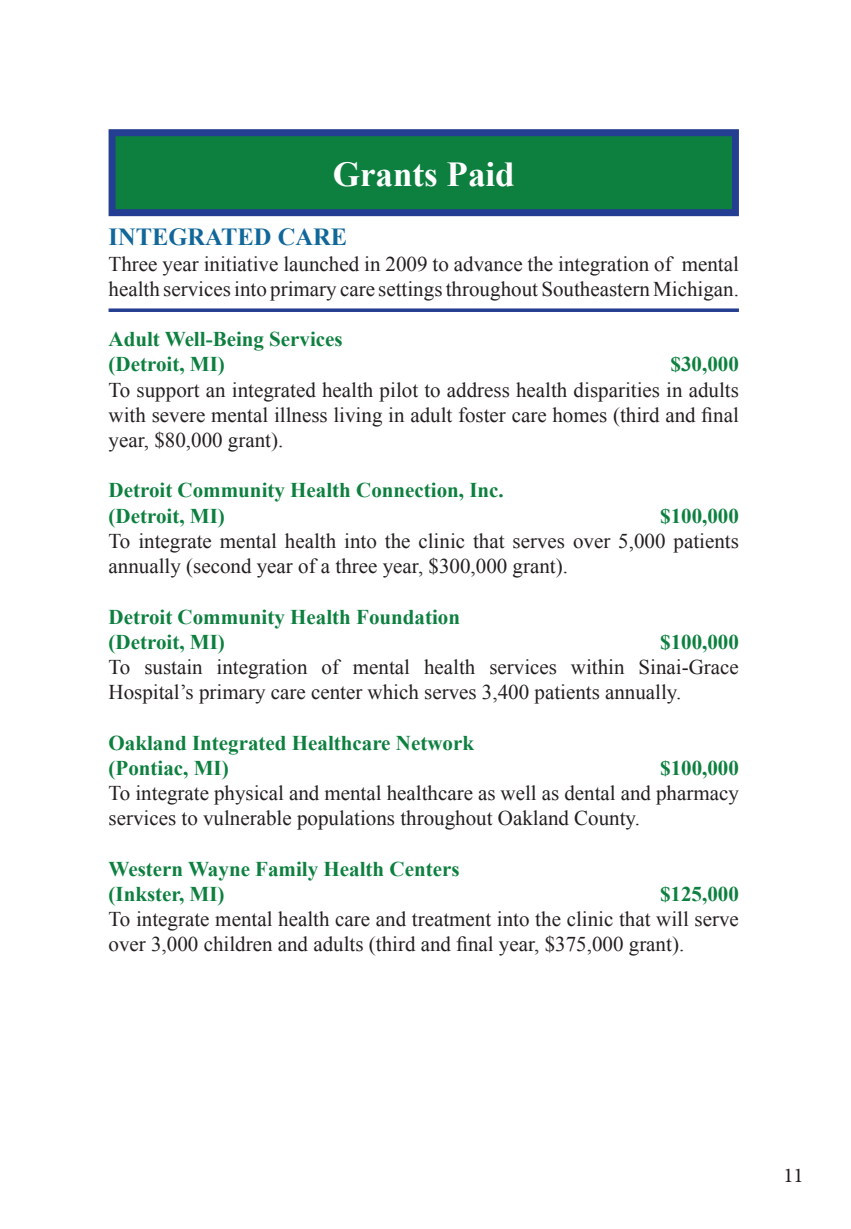
<style>
.page{position:relative;width:851px;height:1229px;background:#fff}
.page>*{position:absolute;margin:0;border:0;box-sizing:border-box;transform-origin:0 0}
.t1{font:700 35px "Times New Roman";color:#fff}
.t2{font:700 24.5px "Times New Roman";color:#11679a}
.t3{font:21px/25.2px "Times New Roman";color:#231f20}
.t4{font:700 21px/25.2px "Times New Roman";color:#0d803f}
.t5{font:21px "Minion Pro";color:#231f20}
</style>
<div class="page">
<div style="left:108px;top:129px;width:630px;height:87px;background:#0d803f;border:7px solid #243e91"></div>
<svg style="left:108px;top:308px;width:630px;height:4px;background:#3e559e"></svg>
<h1 class="t1" style="left:333px;top:150px;width:183px">Grants Paid</h1>
<p class="t2" style="left:108px;top:220px;width:240px">INTEGRATED CARE</p>
<p class="t3" style="left:108px;top:251px;width:632px">Three year initiative launched in 2009 to advance the integration of mental health services into primary care settings throughout Southeastern Michigan.</p>
<p class="t4" style="left:108px;top:326px;width:236px">Adult Well-Being Services (Detroit, MI)</p>
<p class="t4" style="left:670px;top:351px;width:70px">$30,000</p>
<p class="t3" style="left:109px;top:377px;width:632px;text-align:justify">To support an integrated health pilot to address health disparities in adults with severe mental illness living in adult foster care homes (third and final year, $80,000 grant).</p>
<p class="t4" style="left:109px;top:477px;width:397px">Detroit Community Health Connection, Inc. (Detroit, MI)</p>
<p class="t4" style="left:660px;top:502px;width:80px">$100,000</p>
<p class="t3" style="left:108px;top:528px;width:631px">To integrate mental health into the clinic that serves over 5,000 patients annually (second year of a three year, $300,000 grant).</p>
<p class="t4" style="left:108px;top:603px;width:353px">Detroit Community Health Foundation (Detroit, MI)</p>
<p class="t4" style="left:660px;top:628px;width:80px">$100,000</p>
<p class="t3" style="left:108px;top:654px;width:631px">To sustain integration of mental health services within Sinai-Grace<br>Hospital’s primary care center which serves 3,400 patients annually.</p>
<p class="t4" style="left:108px;top:729px;width:367px">Oakland Integrated Healthcare Network (Pontiac, MI)</p>
<p class="t4" style="left:660px;top:754px;width:80px">$100,000</p>
<p class="t3" style="left:109px;top:780px;width:632px">To integrate physical and mental healthcare as well as dental and pharmacy services to vulnerable populations throughout Oakland County.</p>
<p class="t4" style="left:109px;top:855px;width:352px">Western Wayne Family Health Centers (Inkster, MI)</p>
<p class="t4" style="left:660px;top:880px;width:80px">$125,000</p>
<p class="t3" style="left:108px;top:906px;width:632px">To integrate mental health care and treatment into the clinic that will serve over 3,000 children and adults (third and final year, $375,000 grant).</p>
<p class="t5" style="left:783px;top:1161px;width:22px">11</p>
</div>
